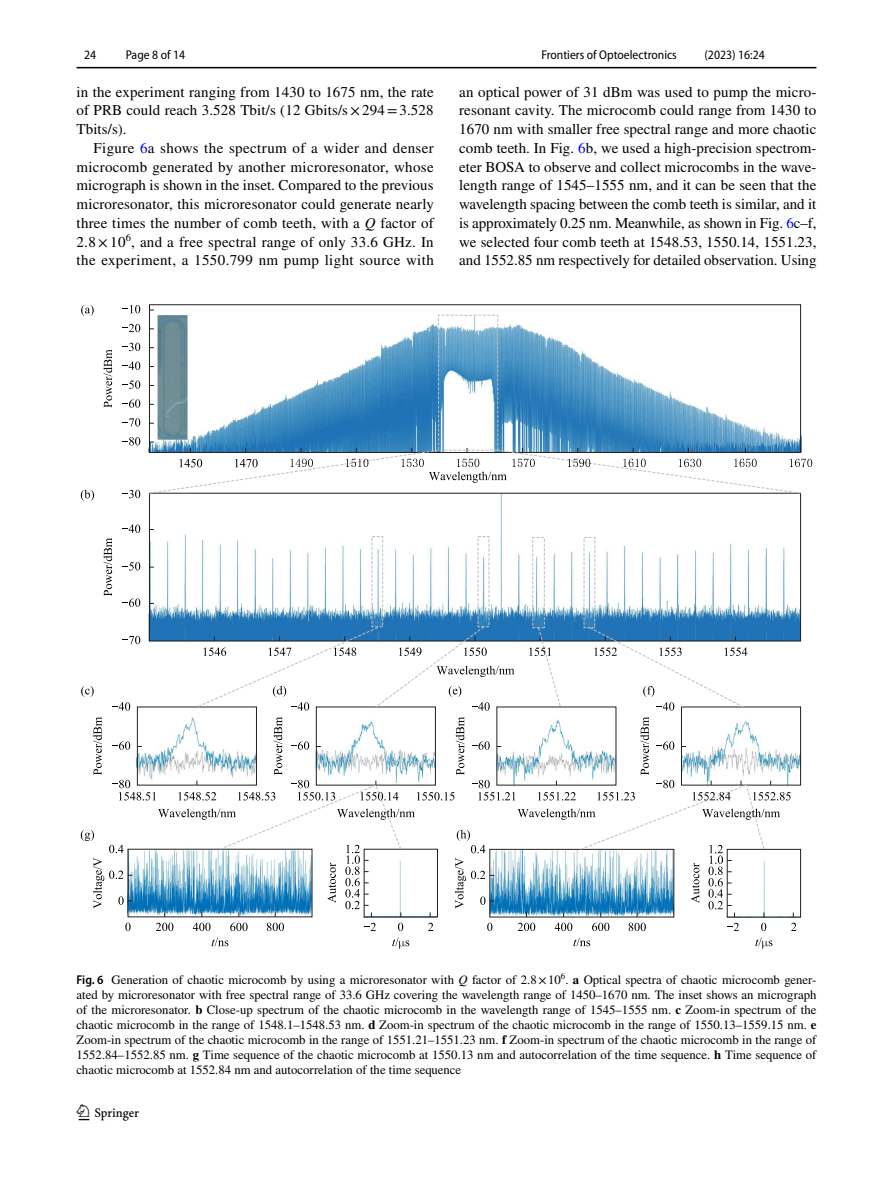
<style>
.page{position:relative;width:893px;height:1187px;background:#fff}
.page>*{position:absolute;margin:0;border:0;box-sizing:border-box;transform-origin:0 0}
.t1{font:22.5px "Springnew Regular 2";color:#000}
.t2{font:15px/18.8px "STIX";letter-spacing:.01em;color:#000;text-align:justify}
.t3{font:12.75px/15px "STIX";color:#000;text-align:justify}
.t4{font:semi-condensed 12.75px "Myriad Pro";color:#000}
.s1{color:#00f}
.s2{font-style:italic}
.s3{font-family:"Myriad Pro";font-weight:600;font-stretch:semi-condensed}
.s4{font-weight:700}
</style>
<div class="page">
<hr style="left:77px;top:67px;width:739px;height:1px;background:#000">
<svg style="left:103px;top:349px;width:9px;height:58px"></svg>
<svg style="left:103px;top:538px;width:9px;height:58px"></svg>
<svg style="left:149px;top:304px;width:652px;height:337px"></svg>
<svg style="left:123px;top:437px;width:17px;height:8px"></svg>
<svg style="left:123px;top:524px;width:17px;height:9px"></svg>
<svg style="left:123px;top:490px;width:17px;height:8px"></svg>
<svg style="left:123px;top:562px;width:17px;height:8px"></svg>
<svg style="left:123px;top:598px;width:17px;height:9px"></svg>
<svg style="left:123px;top:635px;width:17px;height:9px"></svg>
<svg style="left:212px;top:937px;width:16px;height:9px"></svg>
<svg style="left:392px;top:937px;width:17px;height:11px"></svg>
<svg style="left:123px;top:418px;width:17px;height:8px"></svg>
<svg style="left:123px;top:399px;width:17px;height:9px"></svg>
<svg style="left:123px;top:380px;width:17px;height:9px"></svg>
<svg style="left:123px;top:361px;width:17px;height:9px"></svg>
<svg style="left:123px;top:343px;width:17px;height:8px"></svg>
<svg style="left:123px;top:324px;width:17px;height:8px"></svg>
<svg style="left:123px;top:305px;width:17px;height:8px"></svg>
<svg style="left:573px;top:937px;width:17px;height:9px"></svg>
<svg style="left:755px;top:937px;width:17px;height:11px"></svg>
<svg style="left:149px;top:314px;width:652px;height:180px"></svg>
<svg style="left:290px;top:458px;width:522px;height:24px"></svg>
<svg style="left:196px;top:536px;width:548px;height:149px"></svg>
<svg style="left:204px;top:647px;width:543px;height:9px"></svg>
<svg style="left:81px;top:305px;width:13px;height:11px"></svg>
<svg style="left:81px;top:489px;width:13px;height:12px"></svg>
<svg style="left:81px;top:685px;width:720px;height:246px"></svg>
<p class="t4" style="left:84px;top:48px;width:14px">24</p>
<p class="t4" style="left:126px;top:48px;width:61px">Page 8 of 14</p>
<p class="t2" style="left:77px;top:83px;width:359px">in the experiment ranging from 1430 to 1675 nm, the rate of PRB could reach 3.528 Tbit/s (12 Gbits/s×294=3.528<br>Tbits/s).</p>
<p class="t2" style="left:77px;top:139px;width:359px;text-indent:17px">Figure <span class="s1">6</span>a shows the spectrum of a wider and denser microcomb generated by another microresonator, whose micrograph is shown in the inset. Compared to the previous microresonator, this microresonator could generate nearly three times the number of comb teeth, with a <span class="s2">Q</span> factor of 2.8 × -10<sup>6</sup>, and a free spectral range of only 33.6 GHz. In the experiment, a 1550.799 nm pump light source with</p>
<p class="t4" style="left:541px;top:48px;width:137px">Frontiers of Optoelectronics</p>
<p class="t4" style="left:704px;top:48px;width:62px">(2023) 16:24</p>
<p class="t2" style="left:459px;top:83px;width:359px">an optical power of 31 dBm was used to pump the micro&shy;resonant cavity. The microcomb could range from 1430 to 1670 nm with smaller free spectral range and more chaotic comb teeth. In Fig. <span class="s1">6</span>b, we used a high-precision spectrom&shy;eter BOSA to observe and collect microcombs in the wave&shy;length range of 1545–1555 nm, and it can be seen that the wavelength spacing between the comb teeth is similar, and it is approximately 0.25 nm. Meanwhile, as shown in Fig. <span class="s1">6</span>c–f, we selected four comb teeth at 1548.53, 1550.14, 1551.23, and 1552.85 nm respectively for detailed observation. Using</p>
<p class="t3" style="left:77px;top:972px;width:741px"><span class="s3">Fig. 6</span> Generation of chaotic microcomb by using a microresonator with <span class="s2">Q</span> factor of 2.8× -10<sup>6</sup>. <span class="s4">a</span> Optical spectra of chaotic microcomb gener&shy;ated by microresonator with free spectral range of 33.6 GHz covering the wavelength range of 1450–1670 nm. The inset shows an micrograph of the microresonator. <span class="s4">b</span> Close-up spectrum of the chaotic microcomb in the wavelength range of 1545–1555 nm. <span class="s4">c</span> Zoom-in spectrum of the chaotic microcomb in the range of 1548.1–1548.53 nm. <span class="s4">d</span> Zoom-in spectrum of the chaotic microcomb in the range of 1550.13–1559.15 nm. <span class="s4">e </span>Zoom-in spectrum of the chaotic microcomb in the range of 1551.21–1551.23 nm. <span class="s4">f</span> Zoom-in spectrum of the chaotic microcomb in the range of 1552.84–1552.85 nm. <span class="s4">g</span> Time sequence of the chaotic microcomb at 1550.13 nm and autocorrelation of the time sequence. <span class="s4">h</span> Time sequence of chaotic microcomb at 1552.84 nm and autocorrelation of the time sequence</p>
<h1 class="t1" style="left:79px;top:1104px;width:62px">1 3</h1>
</div>
